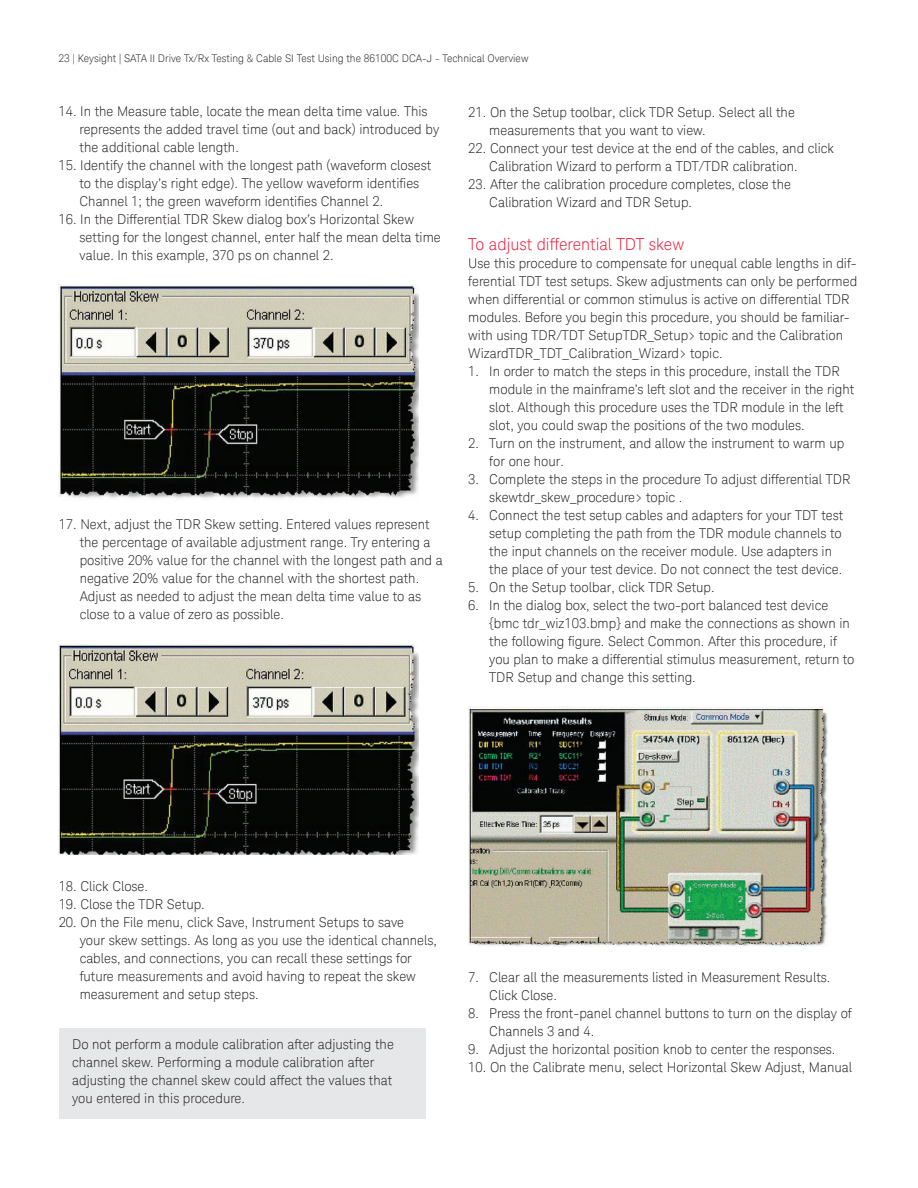
<style>
.page{position:relative;width:918px;height:1188px;background:#fff}
.page>*{position:absolute;margin:0;border:0;box-sizing:border-box;transform-origin:0 0}
.t1{font:300 16.5px "Keysight Sans";color:#ed1a36}
.t2{font:300 13.5px/18px "Keysight Sans";color:#231f20}
.t3{font:300 10.5px "Keysight Sans";color:#231f20}
</style>
<div class="page">
<div style="left:59px;top:1028px;width:367px;height:91px;background:#e6e7e9"></div>
<img style="left:59px;top:284px;width:359px;height:215px">
<img style="left:59px;top:644px;width:359px;height:210px">
<img style="left:468px;top:707px;width:360px;height:239px">
<p class="t3" style="left:59px;top:53px;width:471px">23 | Keysight | SATA II Drive Tx/Rx Testing &amp; Cable SI Test Using the 86100C DCA-J - Technical Overview</p>
<p class="t2" style="left:80px;top:103px;width:361px;text-indent:-21px">14. In the Measure table, locate the mean delta time value. This represents the added travel time (out and back) introduced by the additional cable length.</p>
<p class="t2" style="left:80px;top:157px;width:353px;text-indent:-21px">15. Identify the channel with the longest path (waveform closest to the display’s right edge). The yellow waveform identifies<br>Channel 1; the green waveform identifies Channel 2.</p>
<p class="t2" style="left:80px;top:211px;width:363px;text-indent:-21px">16. In the Differential TDR Skew dialog box’s Horizontal Skew setting for the longest channel, enter half the mean delta time value. In this example, 370 ps on channel 2.</p>
<p class="t2" style="left:80px;top:516px;width:364px;text-indent:-21px">17. Next, adjust the TDR Skew setting. Entered values represent the percentage of available adjustment range. Try entering a positive 20% value for the channel with the longest path and a negative 20% value for the channel with the shortest path.<br>Adjust as needed to adjust the mean delta time value to as close to a value of zero as possible.</p>
<p class="t2" style="left:489px;top:104px;width:307px;text-indent:-21px">21. On the Setup toolbar, click TDR Setup. Select all the measurements that you want to view.</p>
<p class="t2" style="left:489px;top:140px;width:346px;text-indent:-21px">22. Connect your test device at the end of the cables, and click<br>Calibration Wizard to perform a TDT/TDR calibration.</p>
<p class="t2" style="left:489px;top:176px;width:303px;text-indent:-21px">23. After the calibration procedure completes, close the<br>Calibration Wizard and TDR Setup.</p>
<p class="t1" style="left:468px;top:237px;width:217px">To adjust differential TDT skew</p>
<p class="t2" style="left:468px;top:255px;width:390px">Use this procedure to compensate for unequal cable lengths in dif&shy;ferential TDT test setups. Skew adjustments can only be performed when differential or common stimulus is active on differential TDR modules. Before you begin this procedure, you should be familiar&shy;with using TDR/TDT SetupTDR_Setup&gt; topic and the Calibration WizardTDR_TDT_Calibration_Wizard&gt; topic.</p>
<p class="t2" style="left:489px;top:363px;width:367px;text-indent:-21px">1. In order to match the steps in this procedure, install the TDR module in the mainframe’s left slot and the receiver in the right slot. Although this procedure uses the TDR module in the left slot, you could swap the positions of the two modules.</p>
<p class="t2" style="left:489px;top:435px;width:356px;text-indent:-21px">2. Turn on the instrument, and allow the instrument to warm up for one hour.</p>
<p class="t2" style="left:489px;top:471px;width:363px;text-indent:-21px">3. Complete the steps in the procedure To adjust differential TDR skewtdr_skew_procedure&gt; topic .</p>
<p class="t2" style="left:489px;top:507px;width:356px;text-indent:-21px">4. Connect the test setup cables and adapters for your TDT test setup completing the path from the TDR module channels to the input channels on the receiver module. Use adapters in the place of your test device. Do not connect the test device.</p>
<p class="t2" style="left:468px;top:579px;width:248px">5. On the Setup toolbar, click TDR Setup.</p>
<p class="t2" style="left:489px;top:597px;width:367px;text-indent:-21px">6. In the dialog box, select the two-port balanced test device {bmc tdr_wiz103.bmp} and make the connections as shown in the following figure. Select Common. After this procedure, if you plan to make a differential stimulus measurement, return to TDR Setup and change this setting.</p>
<p class="t2" style="left:59px;top:879px;width:91px">18. Click Close.</p>
<p class="t2" style="left:59px;top:897px;width:148px">19. Close the TDR Setup.</p>
<p class="t2" style="left:80px;top:915px;width:359px;text-indent:-21px">20. On the File menu, click Save, Instrument Setups to save<br>your skew settings. As long as you use the identical channels, cables, and connections, you can recall these settings for future measurements and avoid having to repeat the skew measurement and setup steps.</p>
<p class="t2" style="left:72px;top:1036px;width:323px">Do not perform a module calibration after adjusting the channel skew. Performing a module calibration after adjusting the channel skew could affect the values that you entered in this procedure.</p>
<p class="t2" style="left:489px;top:969px;width:343px;text-indent:-21px">7. Clear all the measurements listed in Measurement Results.<br>Click Close.</p>
<p class="t2" style="left:489px;top:1005px;width:364px;text-indent:-21px">8. Press the front-panel channel buttons to turn on the display of<br>Channels 3 and 4.</p>
<p class="t2" style="left:468px;top:1041px;width:369px">9. Adjust the horizontal position knob to center the responses.</p>
<p class="t2" style="left:468px;top:1059px;width:385px">10. On the Calibrate menu, select Horizontal Skew Adjust, Manual</p>
</div>
